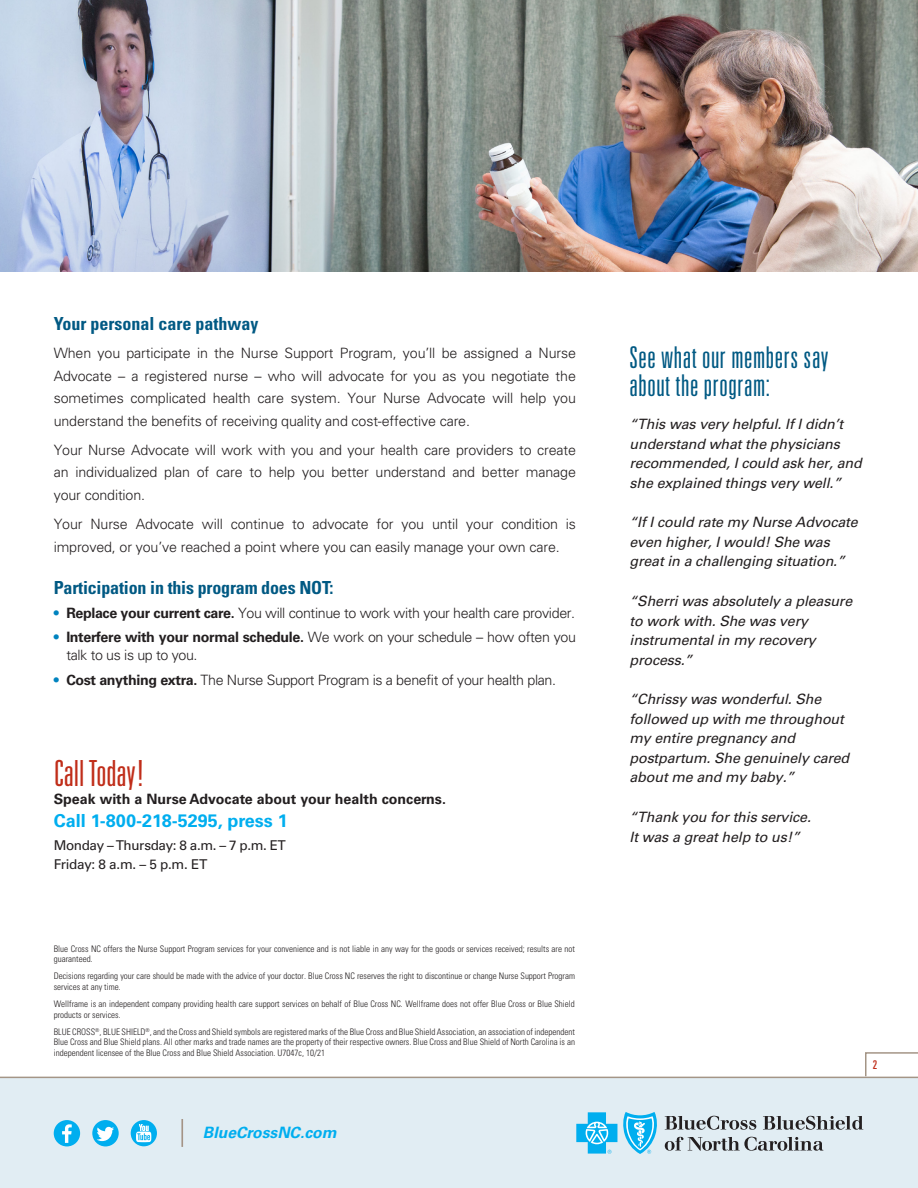
<style>
.page{position:relative;width:918px;height:1188px;background:#fff}
.page>*{position:absolute;margin:0;border:0;box-sizing:border-box;transform-origin:0 0}
.t1{font:300 ultra-condensed 36px "Univers LT Std";color:#c02d19}
.Call_Out_Quote{font:300 ultra-condensed 30px/28.5px "Univers LT Std";letter-spacing:.02em;color:#005983}
.Body_Paragraph{font:700 condensed 18px "Univers LT Std";letter-spacing:-.01em;color:#005983}
.t2{font:700 18px "Univers LT Std";color:#00aeef}
.t3{font:italic 700 15.6px "Univers LT Std";color:#00aeef}
.Body_Paragraph-2{font:300 14.25px/22.5px "Univers LT Std";letter-spacing:-.01em;color:#231f20;text-align:justify}
.Body_Paragraph-3{font:italic 14.25px/19.5px "Univers LT Std";letter-spacing:-.01em;color:#231f20}
.t4{font:700 14.25px "Univers LT Std";color:#231f20}
.t5{font:13.5px/19.5px "Univers LT Std";letter-spacing:-.03em;color:#231f20}
.Page{font:ultra-condensed 12px "Univers LT Std";color:#c02d19}
.FNs___Legal{font:300 condensed 9px/10.5px "Univers LT Std";color:#231f20}
.s1{font-weight:400;color:#0083bf}
.s2{font-weight:700}
</style>
<div class="page">
<div style="left:0;top:1077px;width:918px;height:111px;background:#e1edf3"></div>
<hr style="left:0;top:1077px;width:918px;height:1px;background:#a49586">
<svg style="left:665px;top:1116px;width:91px;height:14px"></svg>
<svg style="left:763px;top:1116px;width:100px;height:14px"></svg>
<svg style="left:665px;top:1137px;width:158px;height:14px"></svg>
<svg style="left:576px;top:1112px;width:81px;height:42px"></svg>
<hr style="left:181px;top:1119px;width:2px;height:28px;background:#a49486">
<div style="left:92px;top:1120px;width:27px;height:26px;background:#00aeef;border-radius:50%"></div>
<svg style="left:97px;top:1127px;width:17px;height:14px"></svg>
<div style="left:54px;top:1120px;width:26px;height:26px;background:#00aeef;border-radius:50%"></div>
<svg style="left:62px;top:1124px;width:10px;height:19px"></svg>
<svg style="left:131px;top:1120px;width:26px;height:26px"></svg>
<svg style="left:136px;top:1124px;width:15px;height:18px"></svg>
<svg style="left:864px;top:1052px;width:54px;height:25px"></svg>
<img style="left:0;top:0;width:918px;height:271px">
<p class="Body_Paragraph" style="left:54px;top:313px;width:206px">Your personal care pathway</p>
<p class="Body_Paragraph-2" style="left:54px;top:342px;width:524px">When you participate in the Nurse Support Program, you’ll be assigned a Nurse Advocate – a registered nurse – who will advocate for you as you negotiate the sometimes complicated health care system. Your Nurse Advocate will help you understand the benefits of receiving quality and cost-effective care.</p>
<p class="Body_Paragraph-2" style="left:54px;top:439px;width:524px">Your Nurse Advocate will work with you and your health care providers to create an individualized plan of care to help you better understand and better manage your condition.</p>
<p class="Body_Paragraph-2" style="left:54px;top:513px;width:524px">Your Nurse Advocate will continue to advocate for you until your condition is improved, or you’ve reached a point where you can easily manage your own care.</p>
<p class="Body_Paragraph" style="left:54px;top:577px;width:281px">Participation in this program does NOT:</p>
<p class="Body_Paragraph-2" style="left:54px;top:601px;width:523px"><span class="s1">•</span> <span class="s2">Replace your current care.</span> You will continue to work with your health care provider.</p>
<p class="Body_Paragraph-2" style="left:66px;top:628px;width:511px;line-height:18px;text-indent:-13px"><span class="s1">•</span> <span class="s2">Interfere with your normal schedule.</span> We work on your schedule – how often you talk to us is up to you.</p>
<p class="Body_Paragraph-2" style="left:54px;top:669px;width:504px"><span class="s1">•</span> <span class="s2">Cost anything extra.</span> The Nurse Support Program is a benefit of your health plan.</p>
<p class="t1" style="left:54px;top:755px;width:93px">Call Today!</p>
<p class="t4" style="left:54px;top:791px;width:394px">Speak with a Nurse Advocate about your health concerns.</p>
<p class="t2" style="left:54px;top:810px;width:236px">Call 1-800-218-5295, press 1</p>
<p class="t5" style="left:54px;top:836px;width:234px">Monday – Thursday: 8 a.m. – 7 p.m. ET<br>Friday: 8 a.m. – 5 p.m. ET</p>
<p class="FNs___Legal" style="left:54px;top:943px;width:523px">Blue Cross NC offers the Nurse Support Program services for your convenience and is not liable in any way for the goods or services received; results are not guaranteed.</p>
<p class="FNs___Legal" style="left:54px;top:971px;width:523px">Decisions regarding your care should be made with the advice of your doctor. Blue Cross NC reserves the right to discontinue or change Nurse Support Program services at any time.</p>
<p class="FNs___Legal" style="left:54px;top:999px;width:523px">Wellframe is an independent company providing health care support services on behalf of Blue Cross NC. Wellframe does not offer Blue Cross or Blue Shield products or services.</p>
<p class="FNs___Legal" style="left:54px;top:1026px;width:523px;text-align:justify">BLUE CROSS<sup>®</sup>, BLUE SHIELD<sup>®</sup>, and the Cross and Shield symbols are registered marks of the Blue Cross and Blue Shield Association, an association of independent Blue Cross and Blue Shield plans. All other marks and trade names are the property of their respective owners. Blue Cross and Blue Shield of North Carolina is an independent licensee of the Blue Cross and Blue Shield Association. U7047c, 10/21</p>
<p class="t3" style="left:203px;top:1123px;width:135px">BlueCrossNC.com</p>
<p class="Call_Out_Quote" style="left:630px;top:343px;width:201px">See what our members say about the program:</p>
<p class="Body_Paragraph-3" style="left:630px;top:415px;width:234px">“This was very helpful. If I didn’t understand what the physicians recommended, I could ask her, and she explained things very well.”</p>
<p class="Body_Paragraph-3" style="left:630px;top:513px;width:230px">“If I could rate my Nurse Advocate even higher, I would! She was great in a challenging situation.”</p>
<p class="Body_Paragraph-3" style="left:630px;top:592px;width:224px">“Sherri was absolutely a pleasure to work with. She was very instrumental in my recovery process.”</p>
<p class="Body_Paragraph-3" style="left:630px;top:690px;width:221px">“Chrissy was wonderful. She followed up with me throughout my entire pregnancy and postpartum. She genuinely cared about me and my baby.”</p>
<p class="Body_Paragraph-3" style="left:630px;top:808px;width:183px">“Thank you for this service.<br>It was a great help to us!”</p>
<p class="Page" style="left:873px;top:1058px;width:6px">2</p>
</div>
